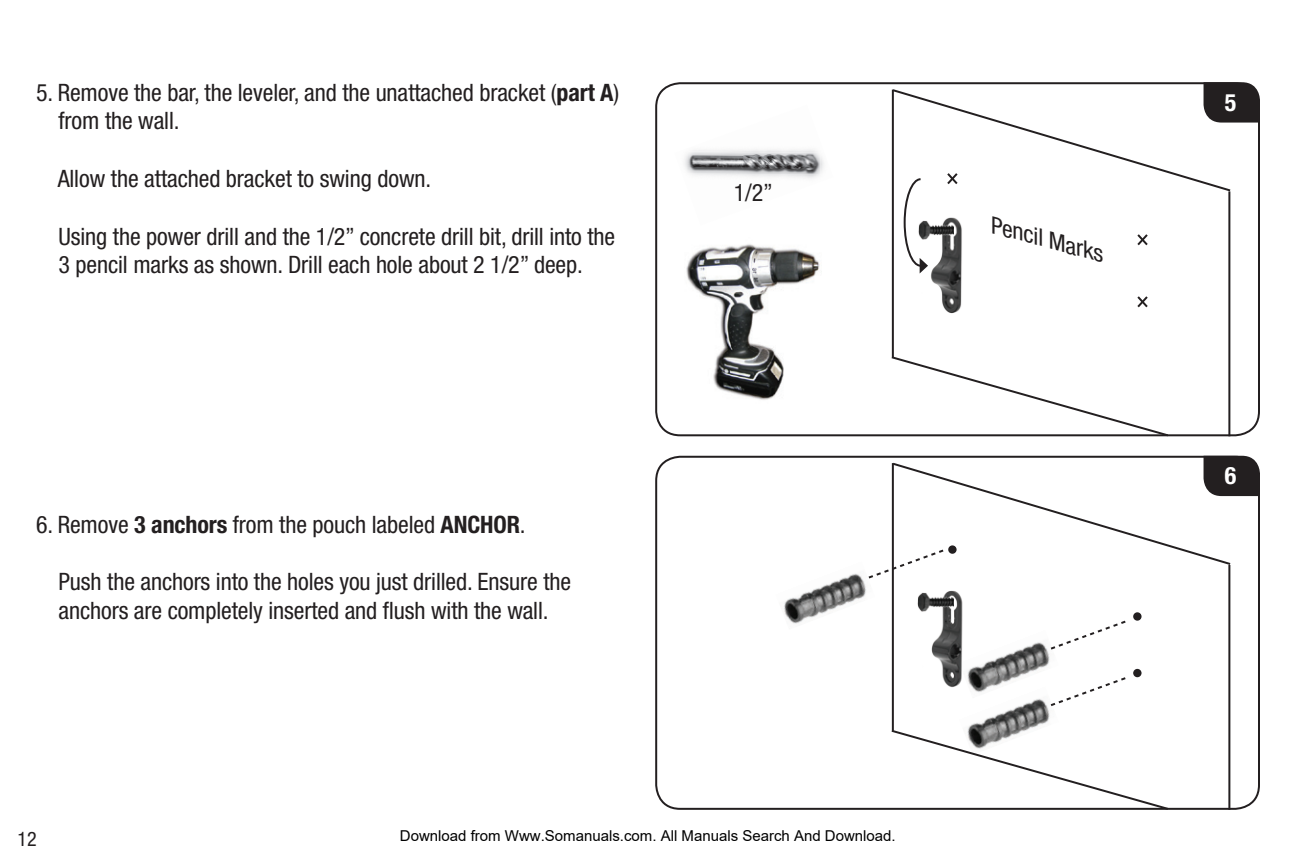
<style>
.page{position:relative;width:1296px;height:864px;background:#fff}
.page>*{position:absolute;margin:0;border:0;box-sizing:border-box;transform-origin:0 0}
.t1{font:condensed 24px/28.8px "Helvetica Neue LT Std";letter-spacing:-.005em;color:#231f20}
.t2{font:700 condensed 24px "Helvetica Neue LT Std";color:#fff}
.t3{font:italic condensed 23.2px "Helvetica Neue LT Std";color:#231f20;scale:1.07 1}
.t4{font:condensed 20px "Helvetica Neue LT Std";color:#231f20}
.t5{font:15px "Arial";color:#000}
.s1{font-weight:700}
</style>
<div class="page">
<hr style="left:892px;top:90px;width:2px;height:267px;background:#231f20">
<hr style="left:1228px;top:191px;width:2px;height:245px;background:#231f20">
<svg style="left:889px;top:355px;width:281px;height:82px"></svg>
<img style="left:968px;top:699px;width:82px;height:29px">
<img style="left:686px;top:244px;width:134px;height:156px">
<svg style="left:1137px;top:296px;width:11px;height:12px"></svg>
<img style="left:931px;top:274px;width:31px;height:40px">
<hr style="left:892px;top:463px;width:2px;height:268px;background:#231f20">
<hr style="left:1228px;top:565px;width:2px;height:245px;background:#231f20">
<svg style="left:889px;top:728px;width:281px;height:82px"></svg>
<img style="left:687px;top:151px;width:134px;height:24px">
<div style="left:1133px;top:669px;width:9px;height:8px;background:#231f20;border-radius:50%"></div>
<svg style="left:1049px;top:677px;width:77px;height:31px"></svg>
<img style="left:1004px;top:642px;width:55px;height:56px">
<svg style="left:891px;top:82px;width:369px;height:192px"></svg>
<img style="left:931px;top:590px;width:73px;height:121px">
<img style="left:917px;top:590px;width:36px;height:22px">
<img style="left:784px;top:573px;width:82px;height:51px">
<svg style="left:866px;top:456px;width:394px;height:124px"></svg>
<div style="left:948px;top:545px;width:9px;height:9px;background:#231f20;border-radius:50%"></div>
<div style="left:1133px;top:612px;width:9px;height:9px;background:#231f20;border-radius:50%"></div>
<svg style="left:1049px;top:620px;width:77px;height:31px"></svg>
<p class="t1" style="left:59px;top:78px;width:562px;text-indent:-23px">5. Remove the bar, the leveler, and the unattached bracket (<span class="s1">part A</span>) from the wall.</p>
<p class="t1" style="left:58px;top:164px;width:375px">Allow the attached bracket to swing down.</p>
<p class="t1" style="left:59px;top:222px;width:558px">Using the power drill and the 1/2” concrete drill bit, drill into the<br>3 pencil marks as shown. Drill each hole about 2 1/2” deep.</p>
<p class="t1" style="left:36px;top:510px;width:491px">6. Remove <span class="s1">3 anchors</span> from the pouch labeled <span class="s1">ANCHOR</span>.</p>
<p class="t1" style="left:59px;top:567px;width:514px">Push the anchors into the holes you just drilled. Ensure the anchors are completely inserted and flush with the wall.</p>
<p class="t1" style="left:734px;top:178px;width:41px">1/2”</p>
<p class="t4" style="left:17px;top:828px;width:21px">12</p>
<p class="t5" style="left:400px;top:827px;width:497px">Download from Www.Somanuals.com. All Manuals Search And Download.</p>
<p class="t3" style="left:997px;top:212px;width:110px;rotate:15deg">Pencil Marks</p>
<p class="t2" style="left:1225px;top:88px;width:13px">5</p>
<p class="t2" style="left:1225px;top:461px;width:13px">6</p>
</div>
